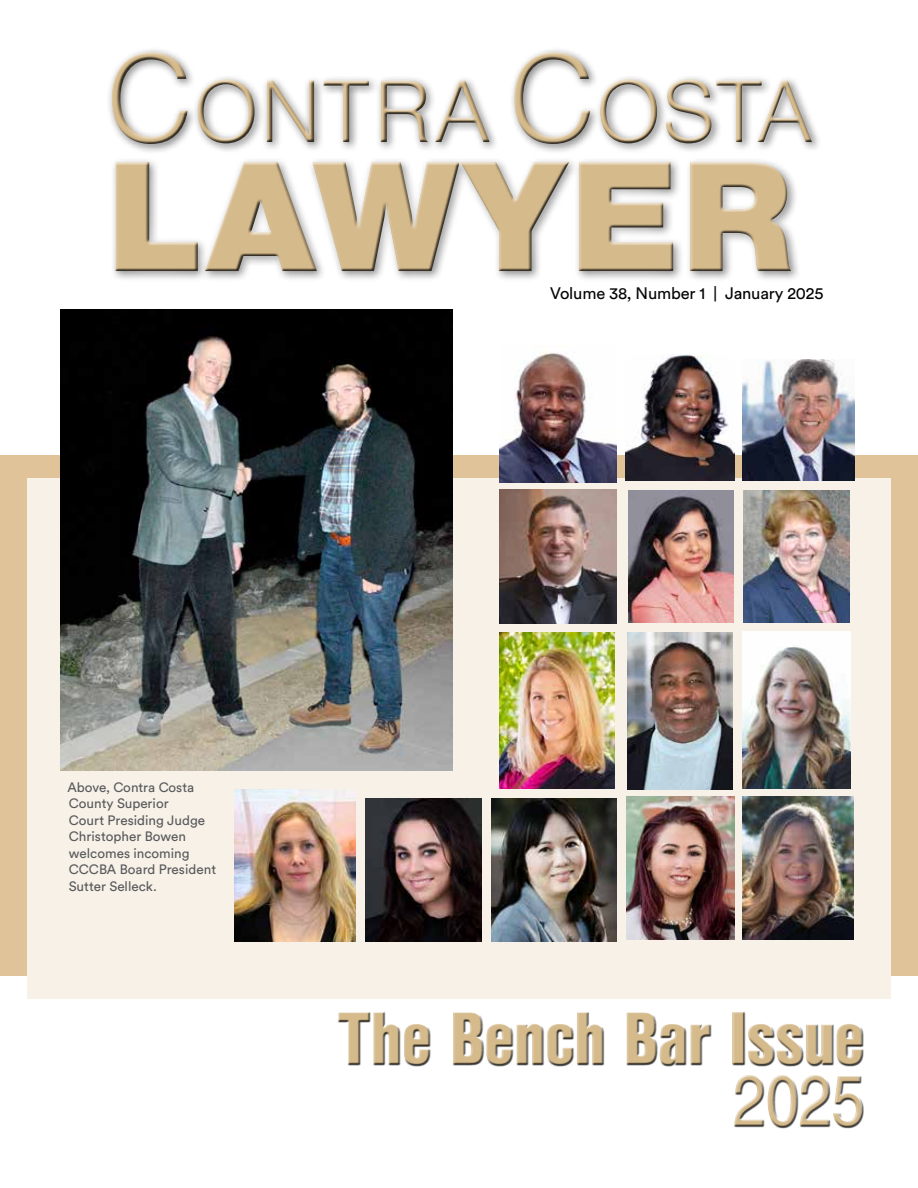
<style>
.page{position:relative;width:918px;height:1188px;background:#fff}
.page>*{position:absolute;margin:0;border:0;box-sizing:border-box;transform-origin:0 0}
.t1{font:900 163.5px "Nimbus San";letter-spacing:.01em;color:#d5ba8c}
.t2{font:300 92.4px "Nimbus San";color:#d5ba8c}
.t3{font:900 72px "Nimbus San Con L";color:#d5ba8c}
.t4{font:72px "Nimbus San Con L";color:#d5ba8c}
.t5{font:16.5px "Circular Std";letter-spacing:-.01em;color:#000}
.t6{font:13.5px/16.5px "Circular Std";color:#58595b}
.s1{font-size:132px}
</style>
<div class="page">
<div style="left:0;top:455px;width:918px;height:521px;background:#e0c398"></div>
<div style="left:27px;top:479px;width:864px;height:520px;background:#f7f1e8"></div>
<div style="left:337px;top:1012px;width:527px;height:117px;background:#000;opacity:.75"></div>
<div style="left:113px;top:56px;width:702px;height:218px;background:#000;opacity:.75"></div>
<img style="left:61px;top:309px;width:391px;height:462px">
<img style="left:742px;top:360px;width:112px;height:121px">
<img style="left:365px;top:799px;width:117px;height:143px">
<img style="left:628px;top:490px;width:106px;height:133px">
<img style="left:744px;top:490px;width:105px;height:133px">
<img style="left:500px;top:633px;width:115px;height:156px">
<img style="left:500px;top:489px;width:117px;height:135px">
<img style="left:500px;top:345px;width:117px;height:137px">
<img style="left:626px;top:796px;width:108px;height:143px">
<img style="left:492px;top:799px;width:124px;height:143px">
<img style="left:234px;top:790px;width:122px;height:152px">
<img style="left:742px;top:796px;width:112px;height:144px">
<img style="left:742px;top:632px;width:108px;height:156px">
<img style="left:626px;top:354px;width:109px;height:127px">
<img style="left:628px;top:633px;width:104px;height:156px">
<h2 class="t2" style="left:105px;top:63px;width:710px"><span class="s1">C</span>ONTRA <span class="s1">C</span>OSTA</h2>
<h1 class="t1" style="left:105px;top:123px;width:691px">LAWYER</h1>
<p class="t5" style="left:550px;top:284px;width:275px">Volume 38, Number 1 | January 2025</p>
<p class="t6" style="left:68px;top:779px;width:150px">Above, Contra Costa<br>County Superior<br>Court Presiding Judge<br>Christopher Bowen welcomes incoming<br>CCCBA Board President<br>Sutter Selleck.</p>
<h3 class="t3" style="left:338px;top:984px;width:527px">The Bench Bar Issue</h3>
<h3 class="t4" style="left:733px;top:1048px;width:133px">2025</h3>
</div>
